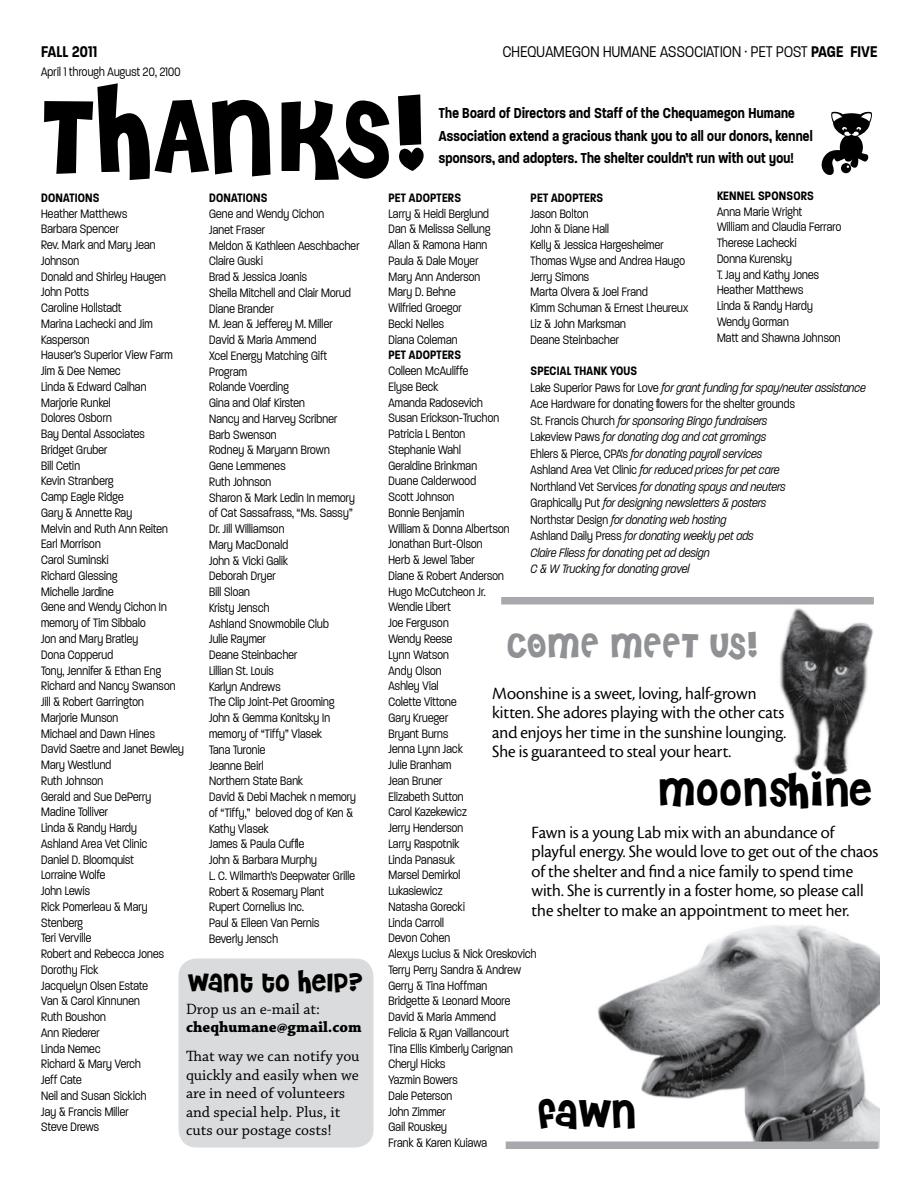
<style>
.page{position:relative;width:918px;height:1188px;background:#fff}
.page>*{position:absolute;margin:0;border:0;box-sizing:border-box;transform-origin:0 0}
.t1{font:105px "JI Khedas";color:#000}
.t2{font:900 84px "Lucifer";color:#000}
.t3{font:39.3px "JI Khedas";color:#000}
.t4{font:34.5px "JI Khedas";color:#8f9194}
.t5{font:25.5px "JI Khedas";color:#000}
.t6{font:300 21px "Paralucent Condensed";color:#000}
.t7{font:600 21px "Paralucent Condensed";color:#000}
.t8{font:600 19.5px/22.5px "Paralucent Condensed";color:#000}
.t9{font:18px/19.5px "Cronos Display";color:#000}
.t10{font:300 16.5px/15.8px "Paralucent Condensed";color:#000}
.t11{font:italic 300 16.5px/16.5px "Paralucent Condensed";color:#000}
.t12{font:600 16.5px "Paralucent Condensed";color:#000}
.t13{font:15.75px/18.5px "Chaparral Pro";color:#000}
.t14{font:700 15.75px "Chaparral Pro";color:#000}
.s1{font-weight:600}
.s2{font-weight:600;font-style:normal}
.s3{font-style:normal}
</style>
<div class="page">
<div style="left:178px;top:958px;width:196px;height:190px;background:#d9dbdc;border-radius:18px"></div>
<div style="left:501px;top:597px;width:373px;height:7px;background:#a7a9ac"></div>
<img style="left:569px;top:925px;width:310px;height:223px">
<img style="left:684px;top:597px;width:190px;height:178px">
<div style="left:506px;top:1142px;width:372px;height:7px;background:#a7a9ac"></div>
<p class="t7" style="left:41px;top:40px;width:58px">FALL 2011</p>
<p class="t6" style="left:503px;top:40px;width:175px">Chequamegon Humane Associa</p>
<p class="t6" style="left:713px;top:40px;width:165px">tion·PetPost<span class="s1">Page FIVE</span></p>
<p class="t10" style="left:41px;top:63px;width:141px">April 1 through August 20, 2100</p>
<h1 class="t1" style="left:34px;top:81px;width:389px">THANKS!</h1>
<p class="t8" style="left:439px;top:101px;width:376px">The Board of Directors and Staff of the Chequamegon Humane<br>Association extend a gracious thank you to all our donors, kennel sponsors, and adopters. The shelter couldn’t run with out you!</p>
<h2 class="t2" style="left:814px;top:98px;width:66px">n</h2>
<p class="t12" style="left:41px;top:189px;width:59px">DONATIONS</p>
<p class="t10" style="left:41px;top:205px;width:145px">Heather Matthews<br>Barbara Spencer<br>Rev. Mark and Mary Jean<br>Johnson<br>Donald and Shirley Haugen<br>John Potts<br>Caroline Hollstadt<br>Marina Lachecki and Jim<br>Kasperson<br>Hauser’s Superior View Farm<br>Jim &amp; Dee Nemec<br>Linda &amp; Edward Calhan<br>Marjorie Runkel<br>Dolores Osborn<br>Bay Dental Associates<br>Bridget Gruber<br>Bill Cetin<br>Kevin Stranberg<br>Camp Eagle Ridge<br>Gary &amp; Annette Ray<br>Melvin and Ruth Ann Reiten<br>Earl Morrison<br>Carol Suminski<br>Richard Glessing<br>Michelle Jardine<br>Gene and Wendy Cichon In memory of Tim Sibbalo<br>Jon and Mary Bratley<br>Dona Copperud<br>Tony, Jennifer &amp; Ethan Eng<br>Richard and Nancy Swanson<br>Jill &amp; Robert Garrington<br>Marjorie Munson<br>Michael and Dawn Hines<br>David Saetre and Janet Bewley<br>Mary Westlund<br>Ruth Johnson<br>Gerald and Sue DePerry<br>Madine Tolliver<br>Linda &amp; Randy Hardy<br>Ashland Area Vet Clinic<br>Daniel D. Bloomquist<br>Lorraine Wolfe<br>John Lewis<br>Rick Pomerleau &amp; Mary<br>Stenberg<br>Teri Verville<br>Robert and Rebecca Jones<br>Dorothy Fick<br>Jacquelyn Olsen Estate<br>Van &amp; Carol Kinnunen<br>Ruth Boushon<br>Ann Riederer<br>Linda Nemec<br>Richard &amp; Mary Verch<br>Jeff Cate<br>Neil and Susan Sickich<br>Jay &amp; Francis Miller<br>Steve Drews</p>
<p class="t12" style="left:209px;top:189px;width:59px">DONATIONS</p>
<p class="t10" style="left:209px;top:205px;width:152px">Gene and Wendy Cichon<br>Janet Fraser<br>Meldon &amp; Kathleen Aeschbacher<br>Claire Guski<br>Brad &amp; Jessica Joanis<br>Sheila Mitchell and Clair Morud<br>Diane Brander<br>M. Jean &amp; Jefferey M. Miller<br>David &amp; Maria Ammend<br>Xcel Energy Matching Gift<br>Program<br>Rolande Voerding<br>Gina and Olaf Kirsten<br>Nancy and Harvey Scribner<br>Barb Swenson<br>Rodney &amp; Maryann Brown<br>Gene Lemmenes<br>Ruth Johnson<br>Sharon &amp; Mark Ledin In memory of Cat Sassafrass, “Ms. Sassy”<br>Dr. Jill Williamson<br>Mary MacDonald<br>John &amp; Vicki Galik<br>Deborah Dryer<br>Bill Sloan<br>Kristy Jensch<br>Ashland Snowmobile Club<br>Julie Raymer<br>Deane Steinbacher<br>Lillian St. Louis<br>Karlyn Andrews<br>The Clip Joint-Pet Grooming<br>John &amp; Gemma Konitsky In memory of “Tiffy” Vlasek<br>Tana Turonie<br>Jeanne Beirl<br>Northern State Bank<br>David &amp; Debi Machek n memory of “Tiffy,” beloved dog of Ken &amp;<br>Kathy Vlasek<br>James &amp; Paula Cuffle<br>John &amp; Barbara Murphy<br>L. C. Wilmarth’s Deepwater Grille<br>Robert &amp; Rosemary Plant<br>Rupert Cornelius Inc.<br>Paul &amp; Eileen Van Pernis<br>Beverly Jensch</p>
<h3 class="t5" style="left:186px;top:969px;width:177px">WANT TO HELP?</h3>
<p class="t13" style="left:186px;top:1000px;width:136px">Drop us an e-mail at:</p>
<p class="t14" style="left:186px;top:1018px;width:177px">cheqhumane@gmail.com</p>
<p class="t13" style="left:186px;top:1048px;width:175px">That way we can notify you quickly and easily when we are in need of volunteers and special help. Plus, it cuts our postage costs!</p>
<p class="t12" style="left:717px;top:187px;width:99px">Kennel Sponsors</p>
<p class="t10" style="left:717px;top:203px;width:126px">Anna Marie Wright<br>William and Claudia Ferraro<br>Therese Lachecki<br>Donna Kurensky<br>T. Jay and Kathy Jones<br>Heather Matthews<br>Linda &amp; Randy Hardy<br>Wendy Gorman<br>Matt and Shawna Johnson</p>
<p class="t12" style="left:531px;top:189px;width:74px">Pet Adopters</p>
<p class="t10" style="left:531px;top:205px;width:159px">Jason Bolton<br>John &amp; Diane Hall<br>Kelly &amp; Jessica Hargesheimer<br>Thomas Wyse and Andrea Haugo<br>Jerry Simons<br>Marta Olvera &amp; Joel Frand<br>Kimm Schuman &amp; Ernest Lheureux<br>Liz &amp; John Marksman<br>Deane Steinbacher</p>
<p class="t11" style="left:531px;top:362px;width:337px"><span class="s2">Special Thank Yous<br></span><span class="s3">Lake Superior Paws for Love</span> for grant funding for spay/neuter assistance <span class="s3">Ace Hardware for donating flowers for the shelter grounds<br>St. Francis Church</span> for sponsoring Bingo fundraisers<br><span class="s3">Lakeview Paws</span> for donating dog and cat grromings<br><span class="s3">Ehlers &amp; Pierce, CPA’s</span> for donating payroll services<br><span class="s3">Ashland Area Vet Clinic</span> for reduced prices for pet care<br><span class="s3">Northland Vet Services</span> for donating spays and neuters<br><span class="s3">Graphically Put</span> for designing newsletters &amp; posters<br><span class="s3">Northstar Design</span> for donating web hosting<br><span class="s3">Ashland Daily Press</span> for donating weekly pet ads<br>Claire Fliess for donating pet ad design<br>C &amp; W Trucking for donating gravel</p>
<p class="t12" style="left:388px;top:189px;width:74px">Pet Adopters</p>
<p class="t10" style="left:388px;top:205px;width:104px">Larry &amp; Heidi Berglund<br>Dan &amp; Melissa Sellung<br>Allan &amp; Ramona Hann<br>Paula &amp; Dale Moyer<br>Mary Ann Anderson<br>Mary D. Behne<br>Wilfried G roegor<br>Becki Nelles<br>Diana Coleman</p>
<p class="t12" style="left:388px;top:346px;width:74px">Pet Adopters</p>
<p class="t10" style="left:388px;top:362px;width:150px">Colleen McAuliffe<br>Elyse Beck<br>Amanda Radosevich<br>Susan Erickson-Truchon<br>Patricia L Benton<br>Stephanie Wahl<br>Geraldine Brinkman<br>Duane Calderwood<br>Scott Johnson<br>Bonnie Benjamin<br>William &amp; Donna Albertson<br>Jonathan Burt-Olson<br>Herb &amp; Jewel Taber<br>Diane &amp; Robert Anderson<br>Hugo McCutcheon Jr.<br>Wendie Libert<br>Joe Ferguson<br>Wendy Reese<br>Lynn Watson<br>Andy Olson<br>Ashley Vial<br>Colette Vittone<br>Gary Krueger<br>Bryant Burns<br>Jenna Lynn Jack<br>Julie Branham<br>Jean Bruner<br>Elizabeth Sutton<br>Carol Kazekewicz<br>Jerry Henderson<br>Larry Raspotnik<br>Linda Panasuk<br>Marsel Demirkol<br>Lukasiewicz<br>Natasha Gorecki<br>Linda Carroll<br>Devon Cohen<br>Alexys Lucius &amp; Nick Oreskovich<br>Terry Perry Sandra &amp; Andrew<br>Gerry &amp; Tina Hoffman<br>Bridgette &amp; Leonard Moore<br>David &amp; Maria Ammend<br>Felicia &amp; Ryan Vaillancourt<br>Tina Ellis Kimberly Carignan<br>Cheryl Hicks<br>Yazmin Bowers<br>Dale Peterson<br>John Zimmer<br>Gail Rouskey<br>Frank &amp; Karen Kuiawa</p>
<h3 class="t4" style="left:506px;top:627px;width:24px">COME</h3>
<h3 class="t4" style="left:608px;top:627px;width:23px">MEET</h3>
<h3 class="t4" style="left:708px;top:627px;width:50px">US !</h3>
<p class="t9" style="left:492px;top:684px;width:296px">Moonshine is a sweet, loving, half-grown kitten. She adores playing with the other cats and enjoys her time in the sunshine lounging.<br>She is guaranteed to steal your heart.</p>
<h3 class="t3" style="left:656px;top:771px;width:215px">MOONSHINE</h3>
<p class="t9" style="left:532px;top:823px;width:348px">Fawn is a young Lab mix with an abundance of playful energy. She would love to get out of the chaos of the shelter and find a nice family to spend time with. She is currently in a foster home, so please call the shelter to make an appointment to meet her.</p>
<h3 class="t3" style="left:535px;top:1093px;width:101px">FAWN</h3>
</div>
